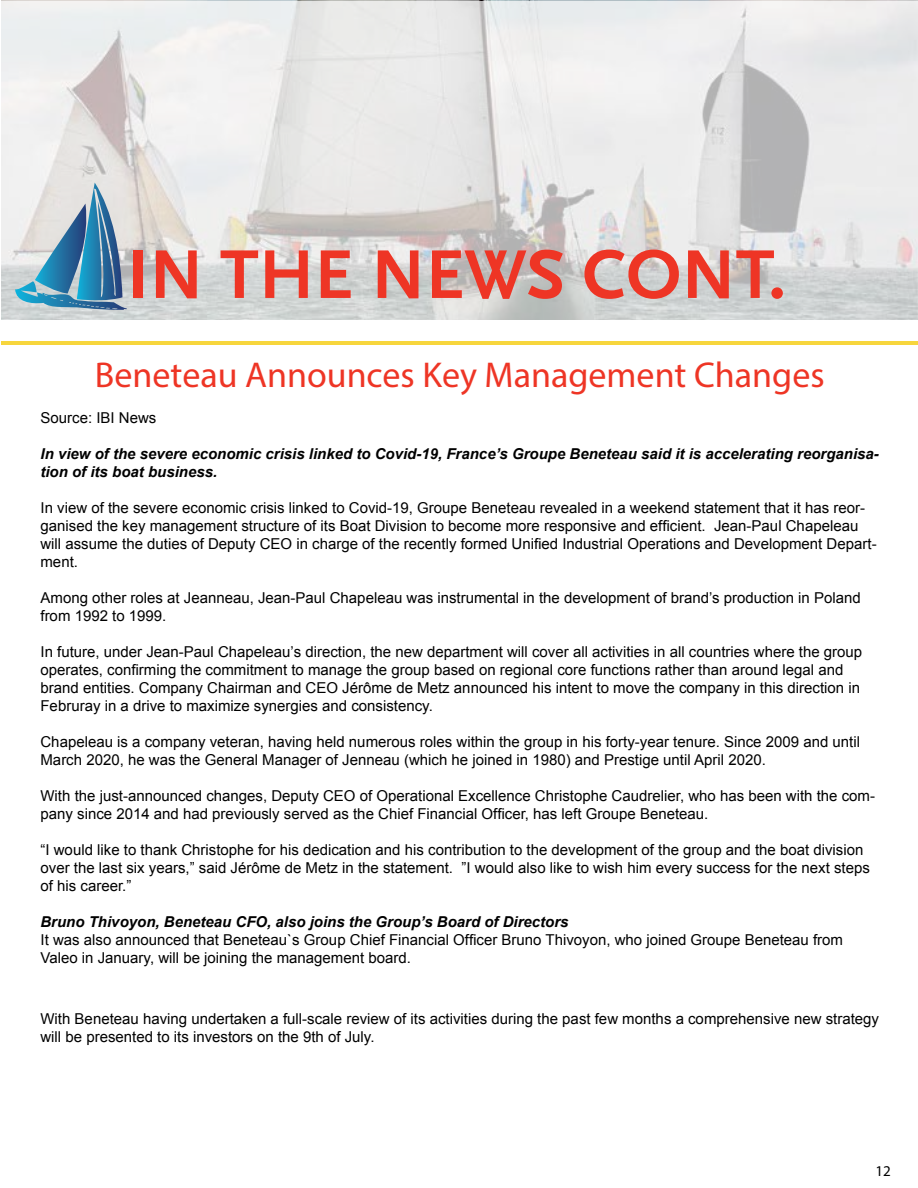
<style>
.page{position:relative;width:918px;height:1188px;background:#fff}
.page>*{position:absolute;margin:0;border:0;box-sizing:border-box;transform-origin:0 0}
.t1{font:700 72px "Scala Sans Pro";color:#ee3525}
.t2{font:36px "Myriad Pro";color:#ee3525}
.t3{font:15px/18px "Arial";color:#000}
.t4{font:italic 700 15px/18px "Arial";color:#000}
.t5{font:15px "Myriad Pro";color:#000}
</style>
<div class="page">
<hr style="left:1px;top:341px;width:917px;height:4px;background:#f7d63d">
<svg style="left:1px;top:1px;width:917px;height:319px;fill:#e9eae9"></svg>
<svg style="left:15px;top:183px;width:112px;height:127px;background:#8eb1c5"></svg>
<h1 class="t1" style="left:127px;top:233px;width:660px">IN THE NEWS CONT.</h1>
<h2 class="t2" style="left:95px;top:353px;width:731px">Beneteau Announces Key Management Changes</h2>
<p class="t3" style="left:40px;top:409px;width:117px">Source: IBI News</p>
<p class="t4" style="left:40px;top:445px;width:840px">In view of the severe economic crisis linked to Covid-19, France’s Groupe Beneteau said it is accelerating reorganisa&shy;tion of its boat business.</p>
<p class="t3" style="left:40px;top:499px;width:838px">In view of the severe economic crisis linked to Covid-19, Groupe Beneteau revealed in a weekend statement that it has reor&shy;ganised the key management structure of its Boat Division to become more responsive and efficient. Jean-Paul Chapeleau will assume the duties of Deputy CEO in charge of the recently formed Unified Industrial Operations and Development Depart&shy;ment.</p>
<p class="t3" style="left:40px;top:589px;width:822px">Among other roles at Jeanneau, Jean-Paul Chapeleau was instrumental in the development of brand’s production in Poland from 1992 to 1999.</p>
<p class="t3" style="left:40px;top:643px;width:823px">In future, under Jean-Paul Chapeleau’s direction, the new department will cover all activities in all countries where the group operates, confirming the commitment to manage the group based on regional core functions rather than around legal and brand entities. Company Chairman and CEO Jérôme de Metz announced his intent to move the company in this direction in Februray in a drive to maximize synergies and consistency.</p>
<p class="t3" style="left:40px;top:733px;width:821px">Chapeleau is a company veteran, having held numerous roles within the group in his forty-year tenure. Since 2009 and until<br>March 2020, he was the General Manager of Jenneau (which he joined in 1980) and Prestige until April 2020.</p>
<p class="t3" style="left:40px;top:787px;width:836px">With the just-announced changes, Deputy CEO of Operational Excellence Christophe Caudrelier, who has been with the com&shy;pany since 2014 and had previously served as the Chief Financial Officer, has left Groupe Beneteau.</p>
<p class="t3" style="left:40px;top:841px;width:831px">“I would like to thank Christophe for his dedication and his contribution to the development of the group and the boat division over the last six years,” said Jérôme de Metz in the statement. ”I would also like to wish him every success for the next steps of his career.”</p>
<p class="t4" style="left:40px;top:913px;width:530px">Bruno Thivoyon, Beneteau CFO, also joins the Group’s Board of Directors</p>
<p class="t3" style="left:40px;top:931px;width:804px">It was also announced that Beneteau`s Group Chief Financial Officer Bruno Thivoyon, who joined Groupe Beneteau from<br>Valeo in January, will be joining the management board.</p>
<p class="t3" style="left:40px;top:1010px;width:840px">With Beneteau having undertaken a full-scale review of its activities during the past few months a comprehensive new strategy will be presented to its investors on the 9th of July.</p>
<p class="t5" style="left:876px;top:1162px;width:17px">12</p>
</div>
